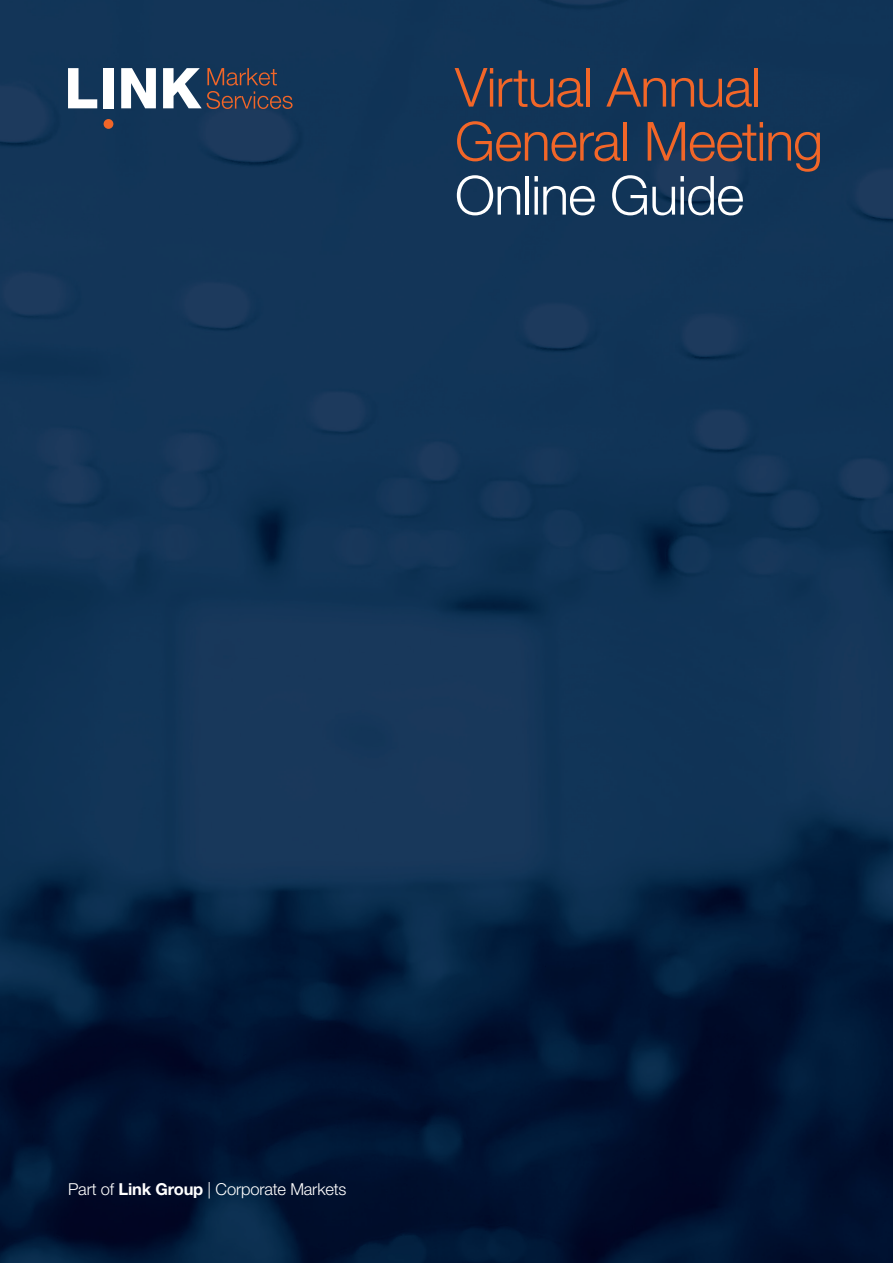
<style>
.page{position:relative;width:893px;height:1263px;background:#fff}
.page>*{position:absolute;margin:0;border:0;box-sizing:border-box;transform-origin:0 0}
.t1{font:300 54px/54px "Helvetica Neue LT Std";letter-spacing:-.015em;color:#f26628}
.t2{font:300 54px "Helvetica Neue LT Std";letter-spacing:-.02em;color:#fff}
.t3{font:300 16.5px "Helvetica Neue LT Std";letter-spacing:-.01em;color:#fff}
.s1{font-weight:700}
</style>
<div class="page">
<img style="left:0;top:0;width:893px;height:1263px">
<svg style="left:68px;top:68px;width:29px;height:40px"></svg>
<div style="left:104px;top:68px;width:10px;height:40px;background:#fff"></div>
<svg style="left:121px;top:68px;width:35px;height:40px"></svg>
<div style="left:104px;top:119px;width:9px;height:10px;background:#f26628;border-radius:50%"></div>
<svg style="left:163px;top:68px;width:130px;height:41px"></svg>
<h1 class="t1" style="left:455px;top:59px;width:370px">Virtual Annual<br>General Meeting</h1>
<h1 class="t2" style="left:455px;top:162px;width:291px">Online Guide</h1>
<p class="t3" style="left:68px;top:1179px;width:280px">Part of <span class="s1">Link Group</span> | Corporate Markets</p>
</div>
